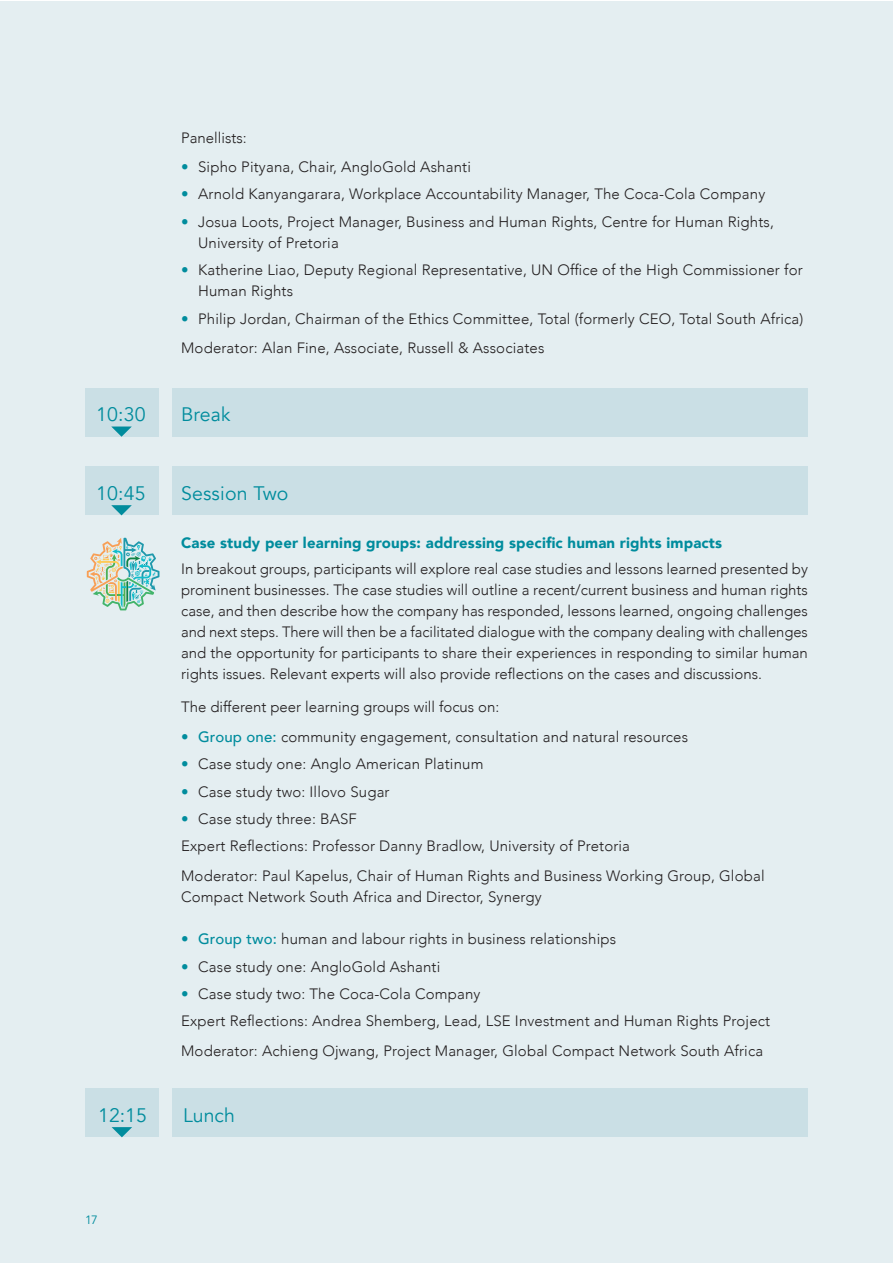
<style>
.page{position:relative;width:893px;height:1263px;background:#fff}
.page>*{position:absolute;margin:0;border:0;box-sizing:border-box;transform-origin:0 0}
.t1{font:19.5px "Avenir";letter-spacing:.01em;color:#008c9d}
.t2{font:300 15px/21px "Avenir";letter-spacing:.01em;color:#231f20}
.t3{font:900 15px "Avenir";letter-spacing:.01em;color:#008c9d}
.t4{font:12px "Avenir LT";color:#008c9d}
.s1{font-weight:400;color:#008c9d}
.s2{font-weight:500;color:#008c9d}
</style>
<div class="page">
<div style="left:0;top:1px;width:892px;height:1262px;background:#e4eef1"></div>
<div style="left:85px;top:388px;width:74px;height:49px;background:#cadfe5"></div>
<div style="left:85px;top:466px;width:74px;height:49px;background:#cadfe5"></div>
<div style="left:173px;top:388px;width:635px;height:49px;background:#cadfe5"></div>
<div style="left:173px;top:466px;width:635px;height:49px;background:#cadfe5"></div>
<svg style="left:111px;top:426px;width:21px;height:11px"></svg>
<svg style="left:111px;top:505px;width:21px;height:10px"></svg>
<svg style="left:87px;top:538px;width:72px;height:72px"></svg>
<div style="left:85px;top:1088px;width:74px;height:49px;background:#cadfe5"></div>
<div style="left:173px;top:1088px;width:635px;height:49px;background:#cadfe5"></div>
<svg style="left:112px;top:1127px;width:20px;height:10px"></svg>
<p class="t2" style="left:181px;top:127px;width:67px">Panellists:</p>
<p class="t2" style="left:181px;top:157px;width:291px"><span class="s1">•</span> Sipho Pityana, Chair, AngloGold Ashanti</p>
<p class="t2" style="left:181px;top:184px;width:586px"><span class="s1">•</span> Arnold Kanyangarara, Workplace Accountability Manager, The Coca-Cola Company</p>
<p class="t2" style="left:198px;top:212px;width:577px;text-indent:-17px"><span class="s1">•</span> Josua Loots, Project Manager, Business and Human Rights, Centre for Human Rights,<br>University of Pretoria</p>
<p class="t2" style="left:198px;top:260px;width:606px;text-indent:-17px"><span class="s1">•</span> Katherine Liao, Deputy Regional Representative, UN Office of the High Commissioner for<br>Human Rights</p>
<p class="t2" style="left:181px;top:304px;width:624px;line-height:29.5px"><span class="s1">•</span> Philip Jordan, Chairman of the Ethics Committee, Total (formerly CEO, Total South Africa)<br>Moderator: Alan Fine, Associate, Russell &amp; Associates</p>
<h1 class="t1" style="left:96px;top:401px;width:51px">10:30</h1>
<h1 class="t1" style="left:181px;top:401px;width:51px">Break</h1>
<h1 class="t1" style="left:96px;top:480px;width:51px">10:45</h1>
<h1 class="t1" style="left:181px;top:480px;width:109px">Session Two</h1>
<p class="t3" style="left:181px;top:533px;width:542px">Case study peer learning groups: addressing specific human rights impacts</p>
<p class="t2" style="left:181px;top:558px;width:628px;text-align:justify">In breakout groups, participants will explore real case studies and lessons learned presented by prominent businesses. The case studies will outline a recent/current business and human rights case, and then describe how the company has responded, lessons learned, ongoing challenges and next steps. There will then be a facilitated dialogue with the company dealing with challenges and the opportunity for participants to share their experiences in responding to similar human rights issues. Relevant experts will also provide reflections on the cases and discussions.</p>
<p class="t2" style="left:181px;top:697px;width:320px">The different peer learning groups will focus on:</p>
<p class="t2" style="left:181px;top:726px;width:508px"><span class="s1">•</span> <span class="s2">Group one:</span> community engagement, consultation and natural resources</p>
<p class="t2" style="left:181px;top:754px;width:304px"><span class="s1">•</span> Case study one: Anglo American Platinum</p>
<p class="t2" style="left:181px;top:781px;width:210px"><span class="s1">•</span> Case study two: Illovo Sugar</p>
<p class="t2" style="left:181px;top:805px;width:450px;line-height:27.5px"><span class="s1">•</span> Case study three: BASF<br>Expert Reflections: Professor Danny Bradlow, University of Pretoria</p>
<p class="t2" style="left:181px;top:865px;width:585px">Moderator: Paul Kapelus, Chair of Human Rights and Business Working Group, Global<br>Compact Network South Africa and Director, Synergy</p>
<p class="t2" style="left:181px;top:929px;width:436px"><span class="s1">•</span> <span class="s2">Group two:</span> human and labour rights in business relationships</p>
<p class="t2" style="left:181px;top:956px;width:261px"><span class="s1">•</span> Case study one: AngloGold Ashanti</p>
<p class="t2" style="left:181px;top:980px;width:590px;line-height:27.5px"><span class="s1">•</span> Case study two: The Coca-Cola Company<br>Expert Reflections: Andrea Shemberg, Lead, LSE Investment and Human Rights Project</p>
<p class="t2" style="left:181px;top:1040px;width:583px">Moderator: Achieng Ojwang, Project Manager, Global Compact Network South Africa</p>
<h1 class="t1" style="left:98px;top:1102px;width:50px">12:15</h1>
<h1 class="t1" style="left:183px;top:1102px;width:53px">Lunch</h1>
<p class="t4" style="left:85px;top:1213px;width:14px">17</p>
</div>
